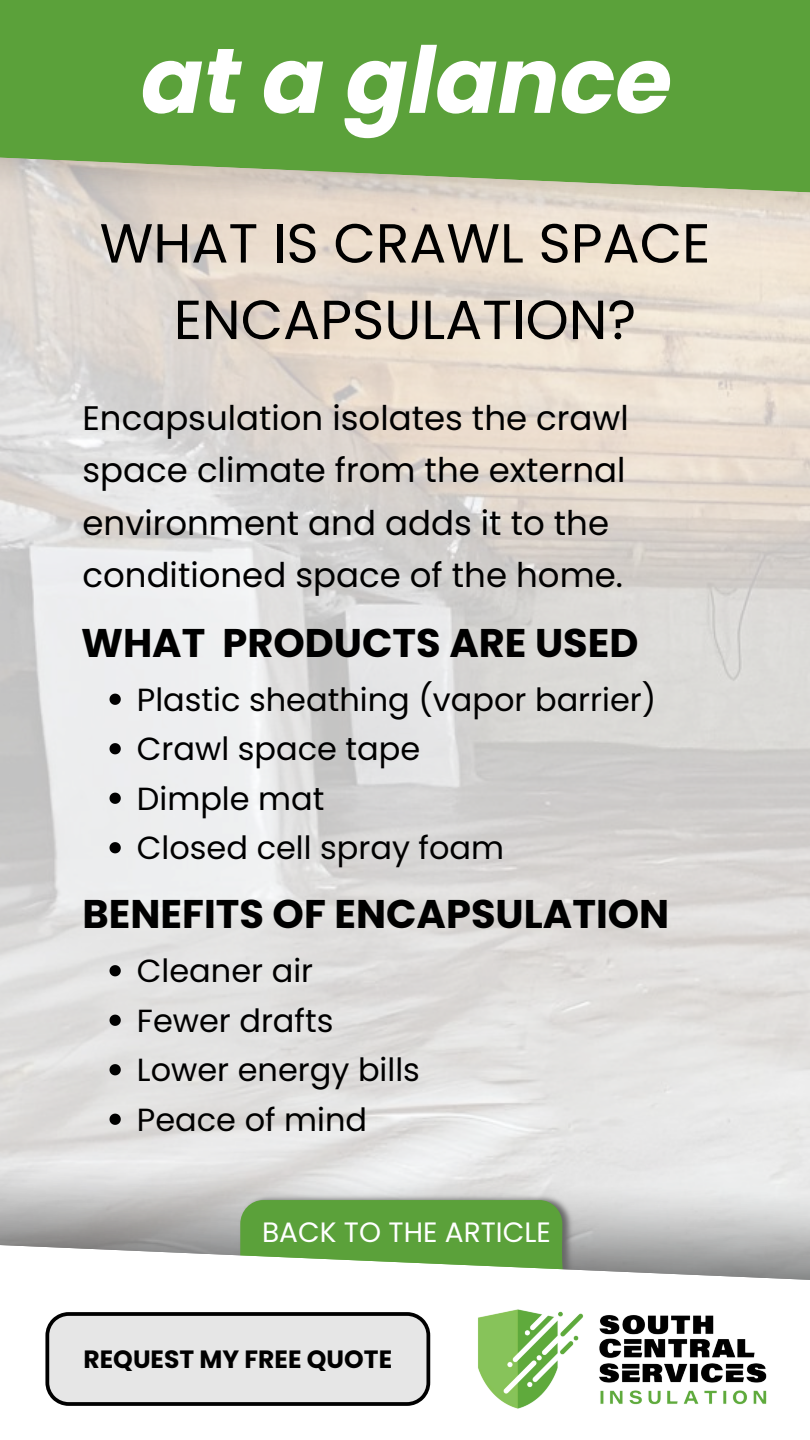
<style>
.page{position:relative;width:810px;height:1440px;background:#fff}
.page>*{position:absolute;margin:0;border:0;box-sizing:border-box;transform-origin:0 0}
.t1{font:italic 700 92px "Poppins";color:#fff}
.t2{font:55px/76.5px "Poppins";color:#000;text-align:center}
.t3{font:700 40px "Poppins";color:#000}
.t4{font:34px/52.5px "Poppins";color:#000}
.t5{font:32px "Poppins";color:#000}
.t6{font:28px "Poppins";color:#fff}
.t7{font:700 25px "Poppins";color:#000}
</style>
<div class="page">
<img style="left:0;top:451px;width:810px;height:482px">
<svg style="left:0;top:1244px;width:810px;height:36px"></svg>
<img style="left:510px;top:1313px;width:257px;height:96px">
<svg style="left:0;top:0;width:810px;height:193px;background:#66a446"></svg>
<svg style="left:45px;top:1200px;width:528px;height:206px"></svg>
<svg style="left:110px;top:694px;width:11px;height:11px"></svg>
<svg style="left:110px;top:743px;width:11px;height:11px"></svg>
<svg style="left:110px;top:793px;width:11px;height:11px"></svg>
<svg style="left:110px;top:842px;width:11px;height:11px"></svg>
<svg style="left:110px;top:965px;width:11px;height:11px"></svg>
<svg style="left:110px;top:1015px;width:11px;height:11px"></svg>
<svg style="left:110px;top:1064px;width:11px;height:11px"></svg>
<svg style="left:110px;top:1114px;width:11px;height:11px"></svg>
<h3 class="t1" style="left:141px;top:16px;width:533px">at a glance</h3>
<p class="t2" style="left:100px;top:205px;width:612px">WHAT IS CRAWL SPACE<br>ENCAPSULATION?</p>
<p class="t4" style="left:83px;top:391px;width:548px">Encapsulation isolates the crawl space climate from the external environment and adds it to the conditioned space of the home.</p>
<p class="t3" style="left:81px;top:615px;width:559px">WHAT PRODUCTS ARE USED</p>
<p class="t5" style="left:137px;top:677px;width:521px">Plastic sheathing (vapor barrier)</p>
<p class="t5" style="left:137px;top:727px;width:285px">Crawl space tape</p>
<p class="t5" style="left:137px;top:776px;width:189px">Dimple mat</p>
<p class="t5" style="left:137px;top:826px;width:369px">Closed cell spray foam</p>
<p class="t3" style="left:83px;top:886px;width:588px">BENEFITS OF ENCAPSULATION</p>
<p class="t5" style="left:137px;top:949px;width:178px">Cleaner air</p>
<p class="t5" style="left:137px;top:998px;width:198px">Fewer drafts</p>
<p class="t5" style="left:137px;top:1048px;width:285px">Lower energy bills</p>
<h3 class="t5" style="left:137px;top:1097px;width:232px">Peace of mind</h3>
<h1 class="t6" style="left:262px;top:1212px;width:290px">BACK TO THE ARTICLE</h1>
<h4 class="t7" style="left:84px;top:1341px;width:310px">REQUEST MY FREE QUOTE</h4>
</div>
